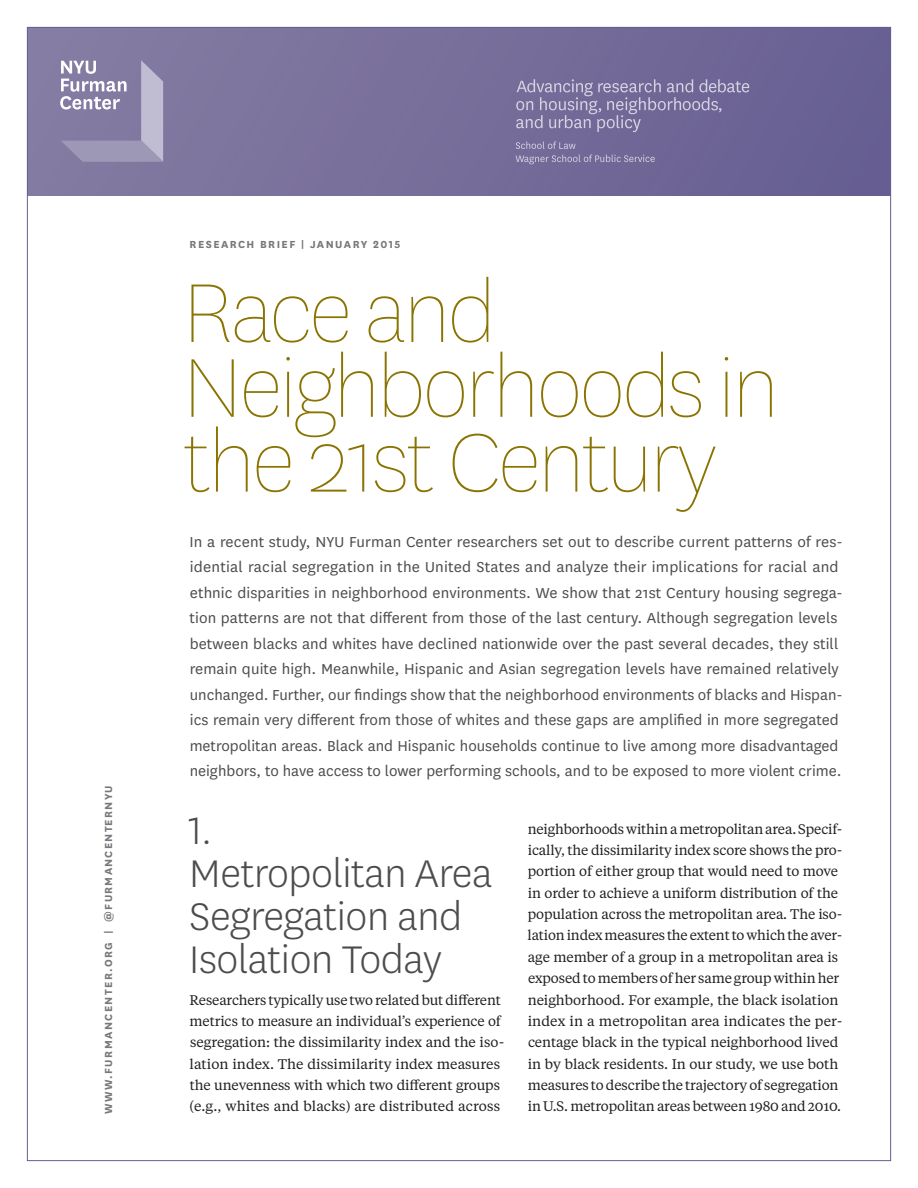
<style>
.page{position:relative;width:918px;height:1188px;background:#fff}
.page>*{position:absolute;margin:0;border:0;box-sizing:border-box;transform-origin:0 0}
.Title_Head{font:100 97.5px/74.8px "National";letter-spacing:-.03em;color:#8a7300}
.Title_Head-2{font:300 45px/42.8px "National";letter-spacing:-.01em;color:#4b4c4d}
.Text{font:16.8px/25.5px "National";letter-spacing:.005em;color:#4b4c4d}
.Text-2{font:13.8px/21.3px "Tiempos Text";letter-spacing:-.01em;color:#231f20}
.Subhead{font:700 12px "National";letter-spacing:.12em;color:#76787b}
</style>
<div class="page">
<div style="left:27px;top:27px;width:864px;height:169px;background:linear-gradient(to right,#867da3,#675f92)"></div>
<svg style="left:60px;top:60px;width:103px;height:102px"></svg>
<svg style="left:516px;top:141px;width:60px;height:8px"></svg>
<svg style="left:516px;top:155px;width:139px;height:9px"></svg>
<svg style="left:516px;top:79px;width:233px;height:53px"></svg>
<p class="Subhead" style="left:100px;top:1114px;width:331px;rotate:-90deg">WWW.FURMANCENTER.ORG | @FURMANCENTERNYU</p>
<p class="Subhead" style="left:190px;top:235px;width:212px">RESEARCH BRIEF | JANUARY 2015</p>
<p class="Title_Head" style="left:183px;top:274px;width:598px">Race and<br>Neighborhoods in the 21st Century</p>
<p class="Text" style="left:190px;top:528px;width:655px">In a recent study, NYU Furman Center researchers set out to describe current patterns of res&shy;idential racial segregation in the United States and analyze their implications for racial and ethnic disparities in neighborhood environments. We show that 21st Century housing segrega&shy;tion patterns are not that different from those of the last century. Although segregation levels between blacks and whites have declined nationwide over the past several decades, they still remain quite high. Meanwhile, Hispanic and Asian segregation levels have remained relatively unchanged. Further, our findings show that the neighborhood environments of blacks and Hispan&shy;ics remain very different from those of whites and these gaps are amplified in more segregated metropolitan areas. Black and Hispanic households continue to live among more disadvantaged neighbors, to have access to lower performing schools, and to be exposed to more violent crime.</p>
<p class="Title_Head-2" style="left:189px;top:808px;width:306px">1.<br>Metropolitan Area<br>Segregation and<br>Isolation Today</p>
<p class="Text-2" style="left:189px;top:988px;width:316px">Researchers typically use two related but different metrics to measure an individual’s experience of segregation: the dissimilarity index and the iso&shy;lation index. The dissimilarity index measures the unevenness with which two different groups (e.g., whites and blacks) are distributed across</p>
<p class="Text-2" style="left:528px;top:817px;width:316px">neighborhoods within a metropolitan area. Specif&shy;ically, the dissimilarity index score shows the pro&shy;portion of either group that would need to move in order to achieve a uniform distribution of the population across the metropolitan area. The iso&shy;lation index measures the extent to which the aver&shy;age member of a group in a metropolitan area is exposed to members of her same group within her neighborhood. For example, the black isolation index in a metropolitan area indicates the per&shy;centage black in the typical neighborhood lived in by black residents. In our study, we use both measures to describe the trajectory of segregation in U.S. metropolitan areas between 1980 and 2010.</p>
</div>
